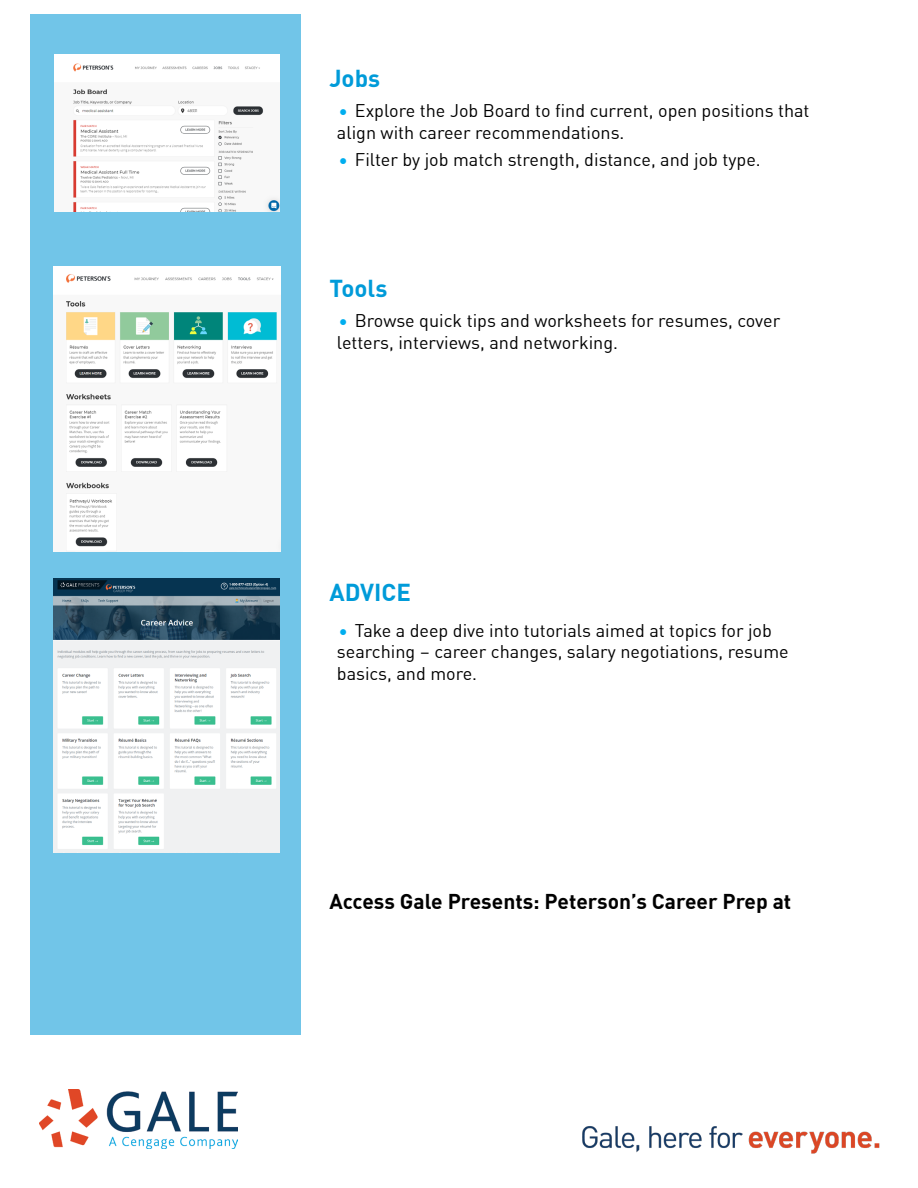
<style>
.page{position:relative;width:918px;height:1188px;background:#fff}
.page>*{position:absolute;margin:0;border:0;box-sizing:border-box;transform-origin:0 0}
.t1{font:700 24px "DIN";color:#009bd9}
.t2{font:700 21px "DIN Offc";color:#000}
.t3{font:18px/21.6px "DIN Offc";color:#000}
.s1{color:#00aeef}
</style>
<div class="page">
<img style="left:40px;top:1089px;width:197px;height:59px">
<img style="left:582px;top:1126px;width:298px;height:28px">
<div style="left:31px;top:14px;width:270px;height:1021px;background:#71c5e8"></div>
<img style="left:54px;top:54px;width:226px;height:158px">
<img style="left:53px;top:267px;width:228px;height:285px">
<img style="left:53px;top:578px;width:227px;height:275px">
<h1 class="t1" style="left:329px;top:62px;width:52px">Jobs</h1>
<p class="t3" style="left:337px;top:100px;width:474px"><span class="s1">•</span> Explore the Job Board to find current, open positions that align with career recommendations.</p>
<p class="t3" style="left:338px;top:149px;width:424px"><span class="s1">•</span> Filter by job match strength, distance, and job type.</p>
<h1 class="t1" style="left:329px;top:272px;width:60px">Tools</h1>
<p class="t3" style="left:337px;top:310px;width:445px"><span class="s1">•</span> Browse quick tips and worksheets for resumes, cover letters, interviews, and networking.</p>
<h1 class="t1" style="left:329px;top:577px;width:83px">ADVICE</h1>
<p class="t3" style="left:337px;top:619px;width:453px"><span class="s1">•</span> Take a deep dive into tutorials aimed at topics for job searching – career changes, salary negotiations, resume basics, and more.</p>
<p class="t2" style="left:329px;top:887px;width:463px">Access Gale Presents: Peterson’s Career Prep at</p>
</div>
